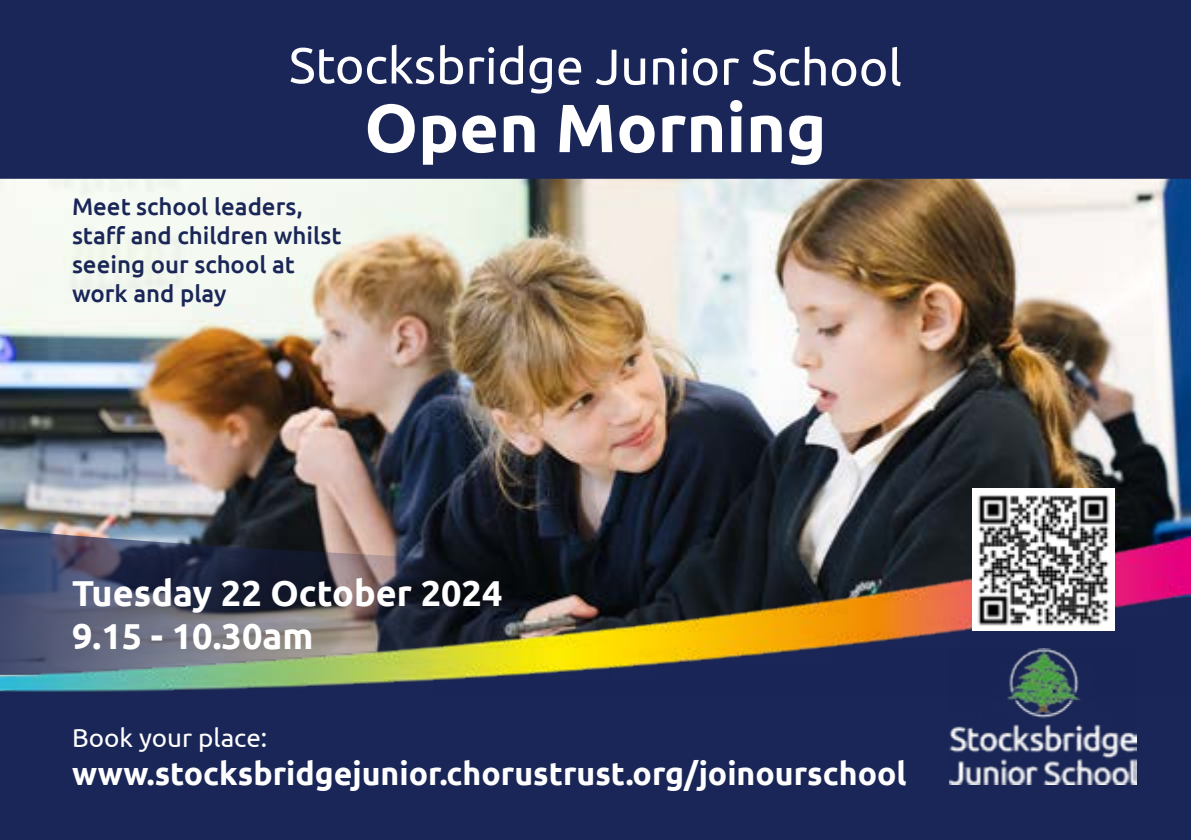
<style>
.page{position:relative;width:1191px;height:840px;background:#fff}
.page>*{position:absolute;margin:0;border:0;box-sizing:border-box;transform-origin:0 0}
.t1{font:700 68px "Ubuntu";color:#fff}
.t2{font:50px "Ubuntu";letter-spacing:-.005em;color:#fff}
.t3{font:700 36px/43.2px "Ubuntu";color:#fff}
.t4{font:700 32px "Ubuntu";color:#fff}
.t5{font:26px "Ubuntu";color:#fff}
.t6{font:500 24px/28.8px "Ubuntu";color:#1a2657}
</style>
<div class="page">
<div style="left:0;top:0;width:1191px;height:839px;background:#1a2657"></div>
<img style="left:0;top:179px;width:1191px;height:357px">
<img style="left:0;top:528px;width:869px;height:8px">
<img style="left:0;top:536px;width:1191px;height:156px">
<img style="left:949px;top:648px;width:187px;height:136px">
<img style="left:973px;top:488px;width:141px;height:141px">
<h2 class="t2" style="left:289px;top:36px;width:615px">Stocksbridge Junior School</h2>
<p class="t6" style="left:72px;top:191px;width:271px">Meet school leaders, staff and children whilst seeing our school at work and play</p>
<h1 class="t1" style="left:364px;top:87px;width:463px">Open Morning</h1>
<h3 class="t3" style="left:72px;top:570px;width:432px">Tuesday 22 October 2024<br>9.15 - 10.30am</h3>
<p class="t5" style="left:72px;top:721px;width:197px">Book your place:</p>
<h3 class="t4" style="left:72px;top:753px;width:836px">www.stocksbridgejunior.chorustrust.org/joinourschool</h3>
</div>
